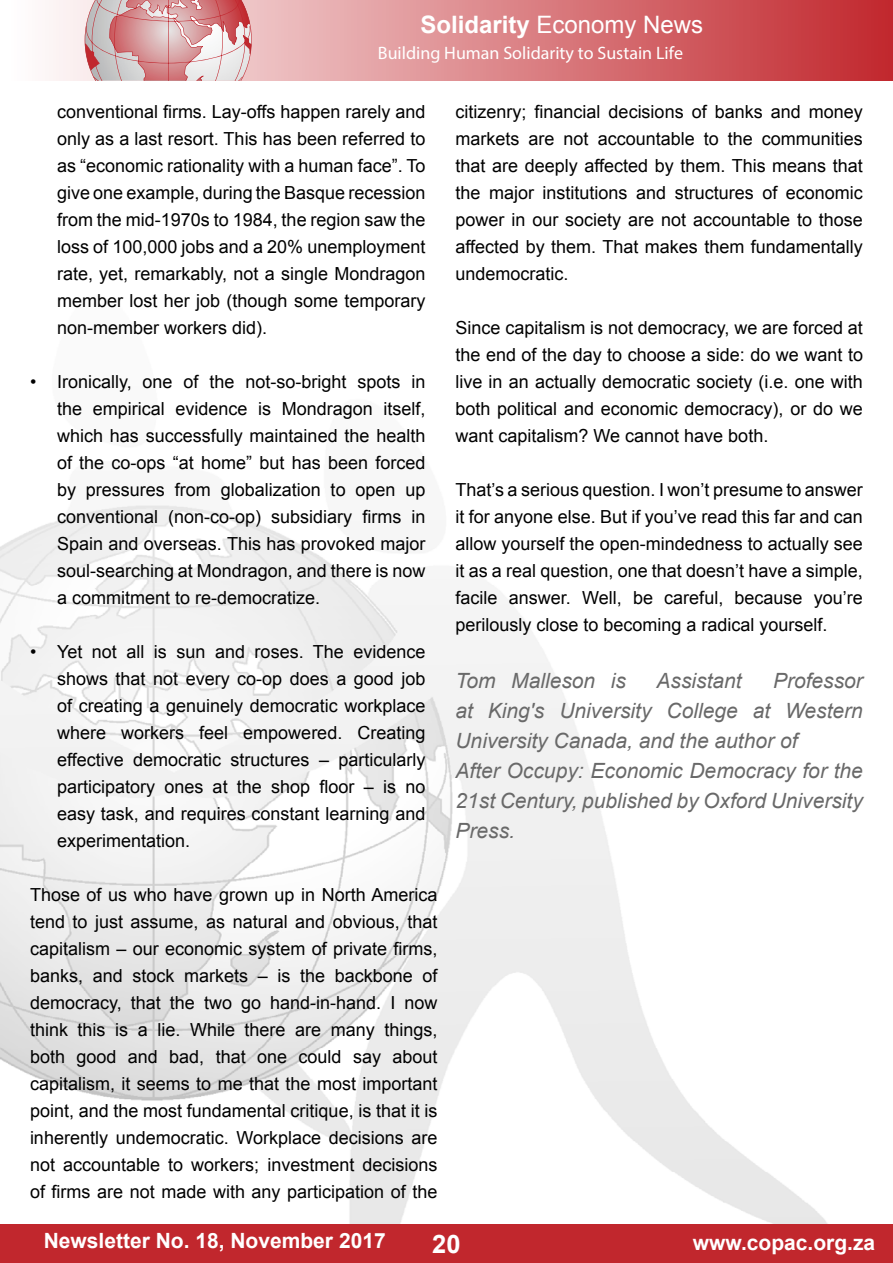
<style>
.page{position:relative;width:893px;height:1263px;background:#fff}
.page>*{position:absolute;margin:0;border:0;box-sizing:border-box;transform-origin:0 0}
.t1{font:700 25.5px "Arial";color:#fff}
.t2{font:24px "Arial";color:#fff}
.t3{font:italic 21px/30px "Arial";color:#696969}
.t4{font:700 21px "Arial";color:#fff}
.t5{font:18px/27px "Arial";color:#000;text-align:justify}
.t6{font:18px "Myriad Pro";color:#fff}
.s1{font-weight:700}
</style>
<div class="page">
<img style="left:0;top:505px;width:828px;height:719px">
<div style="left:0;top:1224px;width:893px;height:39px;background:#c1272d"></div>
<img style="left:53px;top:0;width:840px;height:81px">
<svg style="left:85px;top:0;width:167px;height:81px"></svg>
<h2 class="t2" style="left:420px;top:9px;width:284px"><span class="s1">Solidarity</span> Economy News</h2>
<p class="t6" style="left:378px;top:42px;width:307px">Building Human Solidarity to Sustain Life</p>
<p class="t5" style="left:57px;top:98px;width:370px">conventional firms. Lay-offs happen rarely and only as a last resort. This has been referred to as “economic rationality with a human face”. To give one example, during the Basque recession from the mid-1970s to 1984, the region saw the loss of 100,000 jobs and a 20% unemployment rate, yet, remarkably, not a single Mondragon member lost her job (though some temporary non-member workers did).</p>
<p class="t5" style="left:57px;top:368px;width:370px;text-indent:-27px">• Ironically, one of the not-so-bright spots in the empirical evidence is Mondragon itself, which has successfully maintained the health of the co-ops “at home” but has been forced by pressures from globalization to open up conventional (non-co-op) subsidiary firms in Spain and overseas. This has provoked major soul-searching at Mondragon, and there is now a commitment to re-democratize.</p>
<p class="t5" style="left:57px;top:638px;width:370px;text-indent:-27px">• Yet not all is sun and roses. The evidence shows that not every co-op does a good job of creating a genuinely democratic workplace where workers feel empowered. Creating effective democratic structures – particularly participatory ones at the shop floor – is no easy task, and requires constant learning and experimentation.</p>
<p class="t5" style="left:30px;top:881px;width:409px">Those of us who have grown up in North America tend to just assume, as natural and obvious, that capitalism – our economic system of private firms, banks, and stock markets – is the backbone of democracy, that the two go hand-in-hand. I now think this is a lie. While there are many things, both good and bad, that one could say about capitalism, it seems to me that the most important point, and the most fundamental critique, is that it is inherently undemocratic. Workplace decisions are not accountable to workers; investment decisions of firms are not made with any participation of the</p>
<p class="t5" style="left:455px;top:98px;width:409px">citizenry; financial decisions of banks and money markets are not accountable to the communities that are deeply affected by them. This means that the major institutions and structures of economic power in our society are not accountable to those affected by them. That makes them fundamentally undemocratic.</p>
<p class="t5" style="left:455px;top:314px;width:409px">Since capitalism is not democracy, we are forced at the end of the day to choose a side: do we want to live in an actually democratic society (i.e. one with both political and economic democracy), or do we want capitalism? We cannot have both.</p>
<p class="t5" style="left:455px;top:476px;width:409px">That’s a serious question. I won’t presume to answer it for anyone else. But if you’ve read this far and can allow yourself the open-mindedness to actually see it as a real question, one that doesn’t have a simple, facile answer. Well, be careful, because you’re perilously close to becoming a radical yourself.</p>
<p class="t3" style="left:455px;top:666px;width:172px">Tom Malleson is</p>
<p class="t3" style="left:657px;top:666px;width:87px">Assistant</p>
<p class="t3" style="left:455px;top:666px;width:409px;text-indent:318px">Professor at King's University College at Western<br>University Canada, and the author of<br>After Occupy: Economic Democracy for the<br>21st Century, published by Oxford University<br>Press.</p>
<p class="t4" style="left:44px;top:1227px;width:343px">Newsletter No. 18, November 2017</p>
<h1 class="t1" style="left:432px;top:1227px;width:30px">20</h1>
<p class="t4" style="left:693px;top:1229px;width:184px">www.copac.org.za</p>
</div>
